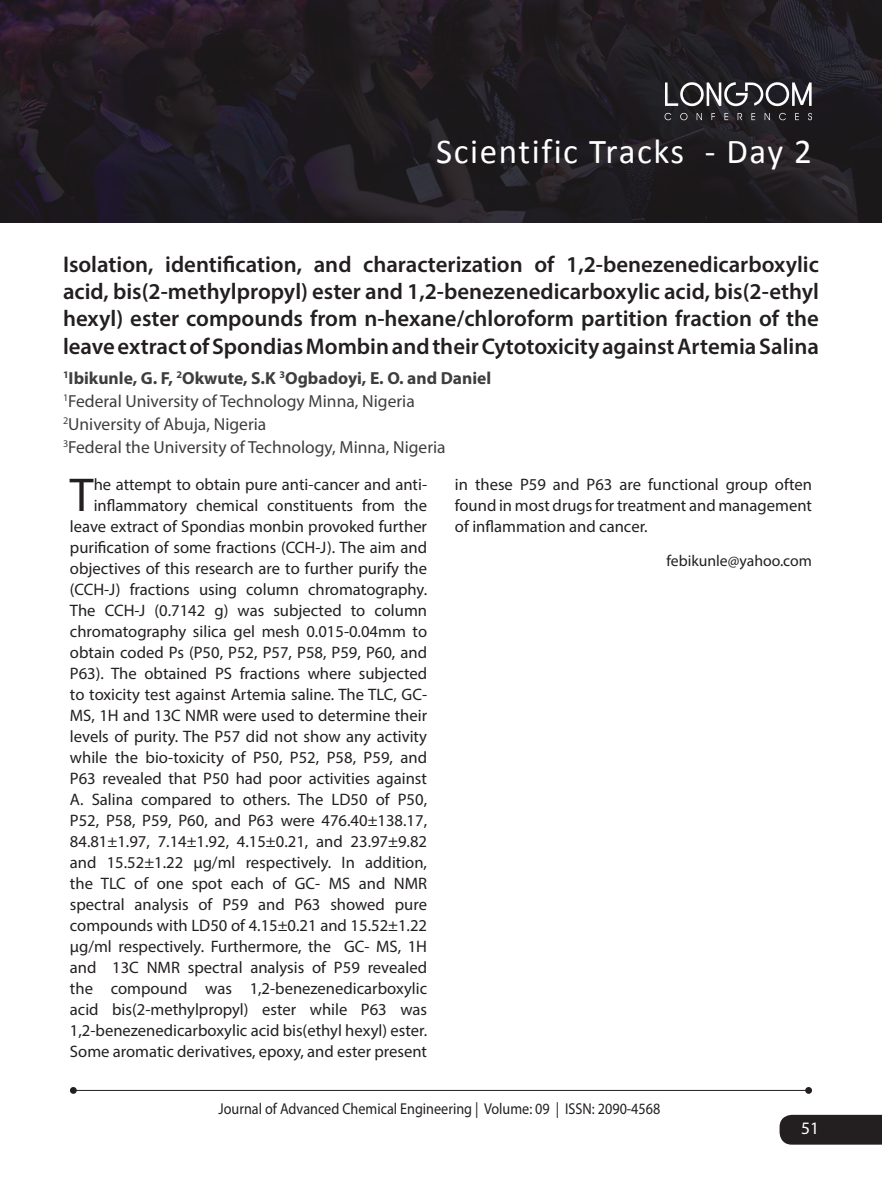
<style>
.page{position:relative;width:882px;height:1197px;background:#fff}
.page>*{position:absolute;margin:0;border:0;box-sizing:border-box;transform-origin:0 0}
.Mail_ID{font:47.77px "Myriad Pro";color:#231f20}
.t1{font:35px "Calibri";letter-spacing:.045em;color:#fff}
.t2{font:600 22.75px/27.3px "Myriad Pro";color:#231f20;text-align:justify}
.t3{font:17.5px "Myriad Pro";color:#3e3e3f}
.t4{font:700 17.5px "Myriad Pro";color:#3e3e3f}
.t5{font:17.5px "Myriad Pro";color:#fff}
.Mail_ID-2{font:16.62px/21px "Myriad Pro";color:#231f20;text-align:right}
.t6{font:15.75px "Myriad Pro";color:#231f20;scale:.9 1}
.t7{font:15.75px "Myriad Pro";color:#231f20}
</style>
<div class="page">
<img style="left:0;top:0;width:882px;height:223px">
<div style="left:780px;top:1115px;width:102px;height:30px;background:#231f20"></div>
<div style="left:70px;top:1087px;width:7px;height:7px;background:#231f20;border-radius:50%"></div>
<hr style="left:73px;top:1090px;width:738px;height:1px;background:#231f20">
<div style="left:805px;top:1087px;width:7px;height:7px;background:#231f20;border-radius:50%"></div>
<svg style="left:665px;top:82px;width:147px;height:24px"></svg>
<svg style="left:665px;top:113px;width:6px;height:7px"></svg>
<svg style="left:680px;top:113px;width:7px;height:7px"></svg>
<svg style="left:697px;top:113px;width:5px;height:7px"></svg>
<svg style="left:712px;top:113px;width:3px;height:7px"></svg>
<svg style="left:725px;top:113px;width:3px;height:7px"></svg>
<svg style="left:738px;top:113px;width:4px;height:7px"></svg>
<svg style="left:751px;top:113px;width:4px;height:7px"></svg>
<svg style="left:765px;top:113px;width:5px;height:7px"></svg>
<svg style="left:779px;top:113px;width:7px;height:7px"></svg>
<svg style="left:795px;top:113px;width:4px;height:7px"></svg>
<svg style="left:808px;top:113px;width:4px;height:7px"></svg>
<p class="t1" style="left:436px;top:129px;width:377px">Scientific Tracks - Day 2</p>
<p class="t2" style="left:63px;top:250px;width:758px">Isolation, identification, and characterization of 1,2-benezenedicarboxylic acid, bis(2-methylpropyl) ester and 1,2-benezenedicarboxylic acid, bis(2-ethyl hexyl) ester compounds from n-hexane/chloroform partition fraction of the leave extract of Spondias Mombin and their Cytotoxicity against Artemia Salina</p>
<p class="t4" style="left:63px;top:367px;width:430px"><sup>1</sup>Ibikunle, G. F, <sup>2</sup>Okwute, S.K <sup>3</sup>Ogbadoyi, E. O. and Daniel</p>
<p class="t3" style="left:63px;top:390px;width:353px"><sup>1</sup>Federal University of Technology Minna, Nigeria</p>
<p class="t3" style="left:63px;top:413px;width:205px"><sup>2</sup>University of Abuja, Nigeria</p>
<p class="t3" style="left:63px;top:437px;width:384px"><sup>3</sup>Federal the University of Technology, Minna, Nigeria</p>
<p class="Mail_ID-2" style="left:70px;top:474px;width:359px">he attempt to obtain pure anti-cancer and anti&shy;inflammatory chemical constituents from the leave extract of Spondias monbin provoked further purification of some fractions (CCH-J). The aim and objectives of this research are to further purify the (CCH-J) fractions using column chromatography.<br>The CCH-J (0.7142 g) was subjected to column chromatography silica gel mesh 0.015-0.04mm to obtain coded Ps (P50, P52, P57, P58, P59, P60, and P63). The obtained PS fractions where subjected to toxicity test against Artemia saline. The TLC, GC-MS, 1H and 13C NMR were used to determine their levels of purity. The P57 did not show any activity while the bio-toxicity of P50, P52, P58, P59, and P63 revealed that P50 had poor activities against A. Salina compared to others. The LD50 of P50, P52, P58, P59, P60, and P63 were 476.40±138.17, 84.81±1.97, 7.14±1.92, 4.15±0.21, and 23.97±9.82 and 15.52±1.22 µg/ml respectively. In addition, the TLC of one spot each of GC- MS and NMR spectral analysis of P59 and P63 showed pure compounds with LD50 of 4.15±0.21 and 15.52±1.22 µg/ml respectively. Furthermore, the GC- MS, 1H and 13C NMR spectral analysis of P59 revealed the compound was 1,2-benezenedicarboxylic acid bis(2-methylpropyl) ester while P63 was 1,2-benezenedicarboxylic acid bis(ethyl hexyl) ester.<br>Some aromatic derivatives, epoxy, and ester present</p>
<p class="Mail_ID-2" style="left:455px;top:474px;width:359px;text-align:justify">in these P59 and P63 are functional group often found in most drugs for treatment and management of inflammation and cancer.</p>
<p class="Mail_ID" style="left:70px;top:466px;width:25px">T</p>
<p class="t7" style="left:666px;top:551px;width:147px">febikunle@yahoo.com</p>
<p class="t6" style="left:219px;top:1099px;width:492px">Journal of Advanced Chemical Engineering | Volume: 09 | ISSN: 2090-4568</p>
<p class="t5" style="left:801px;top:1117px;width:19px">51</p>
</div>
